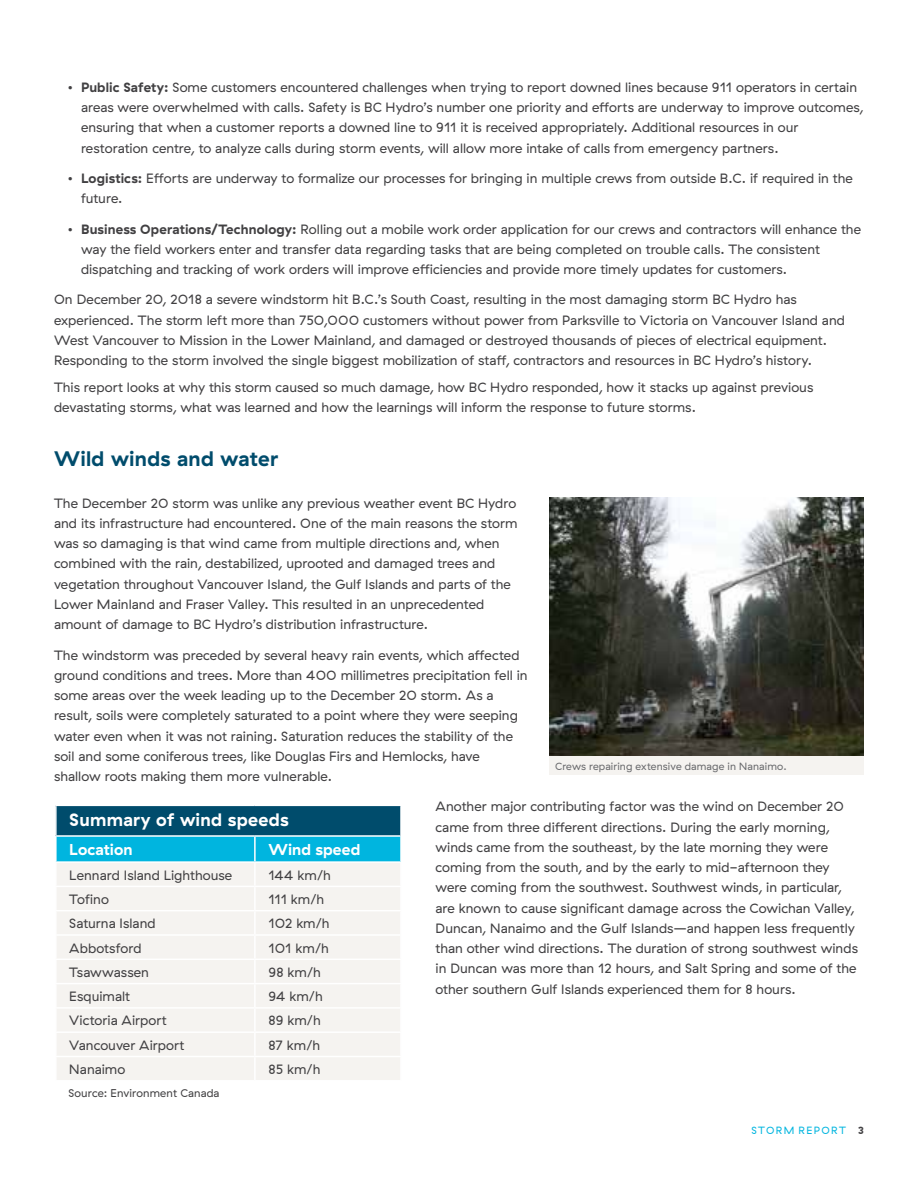
<style>
.page{position:relative;width:918px;height:1188px;background:#fff}
.page>*{position:absolute;margin:0;border:0;box-sizing:border-box;transform-origin:0 0}
.Subhead_1{font:700 21px "GT Haptik";letter-spacing:.01em;color:#004c6c}
.Subhead_1-2{font:700 18px "GT Haptik";letter-spacing:.01em;color:#fff}
.t1{font:700 15.75px "GT Haptik";letter-spacing:.005em;color:#fff}
.Subhead_1-3{font:13.5px/20.2px "GT Haptik";color:#414042}
.t2{font:11.25px "GT Haptik";letter-spacing:.005em;color:#414042}
.t3{font:10.5px "GT Haptik";letter-spacing:.01em;color:#696a6d}
.t4{font:10.5px "GT Haptik";letter-spacing:.13em;color:#00b5df}
.s1{font-weight:700}
.s2{font-weight:700;color:#414042}
</style>
<div class="page">
<img style="left:550px;top:498px;width:314px;height:258px">
<div style="left:550px;top:756px;width:314px;height:19px;background:#f5f3f0"></div>
<div style="left:56px;top:805px;width:345px;height:31px;background:#004c6c"></div>
<div style="left:57px;top:837px;width:343px;height:24px;background:#00b5df"></div>
<div style="left:57px;top:863px;width:343px;height:217px;background:#f5f3f0"></div>
<hr style="left:55px;top:805px;width:200px;height:1px;background:#fff">
<hr style="left:55px;top:806px;width:2px;height:29px;background:#fff">
<hr style="left:255px;top:805px;width:147px;height:1px;background:#fff">
<hr style="left:400px;top:806px;width:2px;height:29px;background:#fff">
<hr style="left:55px;top:835px;width:200px;height:2px;background:#fff">
<hr style="left:255px;top:835px;width:147px;height:2px;background:#fff">
<hr style="left:254px;top:837px;width:2px;height:24px;background:#fff">
<hr style="left:254px;top:863px;width:2px;height:23px;background:#fff">
<hr style="left:55px;top:886px;width:200px;height:1px;background:#fff">
<hr style="left:255px;top:886px;width:147px;height:1px;background:#fff">
<hr style="left:254px;top:887px;width:2px;height:23px;background:#fff">
<hr style="left:55px;top:910px;width:200px;height:1px;background:#fff">
<hr style="left:255px;top:910px;width:147px;height:1px;background:#fff">
<hr style="left:254px;top:911px;width:2px;height:23px;background:#fff">
<hr style="left:55px;top:934px;width:200px;height:2px;background:#fff">
<hr style="left:255px;top:934px;width:147px;height:2px;background:#fff">
<hr style="left:254px;top:936px;width:2px;height:23px;background:#fff">
<hr style="left:55px;top:959px;width:200px;height:1px;background:#fff">
<hr style="left:255px;top:959px;width:147px;height:1px;background:#fff">
<hr style="left:254px;top:960px;width:2px;height:23px;background:#fff">
<hr style="left:55px;top:983px;width:200px;height:1px;background:#fff">
<hr style="left:255px;top:983px;width:147px;height:1px;background:#fff">
<hr style="left:254px;top:984px;width:2px;height:23px;background:#fff">
<hr style="left:55px;top:1007px;width:200px;height:2px;background:#fff">
<hr style="left:255px;top:1007px;width:147px;height:2px;background:#fff">
<hr style="left:254px;top:1009px;width:2px;height:22px;background:#fff">
<hr style="left:55px;top:1031px;width:200px;height:2px;background:#fff">
<hr style="left:255px;top:1031px;width:147px;height:2px;background:#fff">
<hr style="left:254px;top:1033px;width:2px;height:23px;background:#fff">
<hr style="left:55px;top:1056px;width:200px;height:1px;background:#fff">
<hr style="left:255px;top:1056px;width:147px;height:1px;background:#fff">
<hr style="left:254px;top:1057px;width:2px;height:23px;background:#fff">
<p class="Subhead_1-3" style="left:81px;top:77px;width:784px;text-indent:-14px">• <span class="s1">Public Safety:</span> Some customers encountered challenges when trying to report downed lines because 911 operators in certain areas were overwhelmed with calls. Safety is BC Hydro’s number one priority and efforts are underway to improve outcomes, ensuring that when a customer reports a downed line to 911 it is received appropriately. Additional resources in our restoration centre, to analyze calls during storm events, will allow more intake of calls from emergency partners.</p>
<p class="Subhead_1-3" style="left:81px;top:168px;width:773px;text-indent:-14px">• <span class="s1">Logistics:</span> Efforts are underway to formalize our processes for bringing in multiple crews from outside B.C. if required in the future.</p>
<p class="Subhead_1-3" style="left:81px;top:219px;width:782px;text-indent:-14px">• <span class="s1">Business Operations/Technology:</span> Rolling out a mobile work order application for our crews and contractors will enhance the way the field workers enter and transfer data regarding tasks that are being completed on trouble calls. The consistent dispatching and tracking of work orders will improve efficiencies and provide more timely updates for customers.</p>
<p class="Subhead_1-3" style="left:54px;top:290px;width:793px">On December 20, 2018 a severe windstorm hit B.C.’s South Coast, resulting in the most damaging storm BC Hydro has experienced. The storm left more than 750,000 customers without power from Parksville to Victoria on Vancouver Island and West Vancouver to Mission in the Lower Mainland, and damaged or destroyed thousands of pieces of electrical equipment.<br>Responding to the storm involved the single biggest mobilization of staff, contractors and resources in BC Hydro’s history.</p>
<p class="Subhead_1-3" style="left:54px;top:378px;width:761px">This report looks at why this storm caused so much damage, how BC Hydro responded, how it stacks up against previous devastating storms, what was learned and how the learnings will inform the response to future storms.</p>
<p class="Subhead_1" style="left:54px;top:445px;width:226px">Wild winds and water</p>
<p class="Subhead_1-3" style="left:54px;top:493px;width:465px">The December 20 storm was unlike any previous weather event BC Hydro and its infrastructure had encountered. One of the main reasons the storm was so damaging is that wind came from multiple directions and, when combined with the rain, destabilized, uprooted and damaged trees and vegetation throughout Vancouver Island, the Gulf Islands and parts of the Lower Mainland and Fraser Valley. This resulted in an unprecedented amount of damage to BC Hydro’s distribution infrastructure.</p>
<p class="Subhead_1-3" style="left:54px;top:645px;width:475px">The windstorm was preceded by several heavy rain events, which affected ground conditions and trees. More than 400 millimetres precipitation fell in some areas over the week leading up to the December 20 storm. As a result, soils were completely saturated to a point where they were seeping water even when it was not raining. Saturation reduces the stability of the soil and some coniferous trees, like Douglas Firs and Hemlocks, have shallow roots making them more vulnerable.</p>
<p class="Subhead_1-3" style="left:436px;top:797px;width:424px">Another major contributing factor was the wind on December 20 came from three different directions. During the early morning, winds came from the southeast, by the late morning they were coming from the south, and by the early to mid-afternoon they were coming from the southwest. Southwest winds, in particular, are known to cause significant damage across the Cowichan Valley, Duncan, Nanaimo and the Gulf Islands—and happen less frequently than other wind directions. The duration of strong southwest winds in Duncan was more than 12 hours, and Salt Spring and some of the other southern Gulf Islands experienced them for 8 hours.</p>
<p class="t3" style="left:555px;top:760px;width:233px">Crews repairing extensive damage in Nanaimo.</p>
<p class="Subhead_1-2" style="left:69px;top:809px;width:221px">Summary of wind speeds</p>
<p class="t1" style="left:69px;top:840px;width:65px">Location</p>
<p class="t1" style="left:268px;top:840px;width:93px">Wind speed</p>
<p class="Subhead_1-3" style="left:69px;top:865px;width:164px">Lennard Island Lighthouse</p>
<p class="Subhead_1-3" style="left:268px;top:865px;width:64px">144 km/h</p>
<p class="Subhead_1-3" style="left:69px;top:889px;width:41px">Tofino</p>
<p class="Subhead_1-3" style="left:268px;top:889px;width:57px">111 km/h</p>
<p class="Subhead_1-3" style="left:69px;top:914px;width:88px">Saturna Island</p>
<p class="Subhead_1-3" style="left:268px;top:914px;width:63px">102 km/h</p>
<p class="Subhead_1-3" style="left:69px;top:938px;width:74px">Abbotsford</p>
<p class="Subhead_1-3" style="left:268px;top:938px;width:62px">101 km/h</p>
<p class="Subhead_1-3" style="left:69px;top:962px;width:81px">Tsawwassen</p>
<p class="Subhead_1-3" style="left:268px;top:962px;width:54px">98 km/h</p>
<p class="Subhead_1-3" style="left:69px;top:986px;width:62px">Esquimalt</p>
<p class="Subhead_1-3" style="left:268px;top:986px;width:56px">94 km/h</p>
<p class="Subhead_1-3" style="left:69px;top:1011px;width:99px">Victoria Airport</p>
<p class="Subhead_1-3" style="left:268px;top:1011px;width:54px">89 km/h</p>
<p class="Subhead_1-3" style="left:69px;top:1035px;width:117px">Vancouver Airport</p>
<p class="Subhead_1-3" style="left:268px;top:1035px;width:53px">87 km/h</p>
<p class="Subhead_1-3" style="left:69px;top:1059px;width:58px">Nanaimo</p>
<p class="Subhead_1-3" style="left:268px;top:1059px;width:53px">85 km/h</p>
<p class="t2" style="left:69px;top:1086px;width:152px">Source: Environment Canada</p>
<p class="t4" style="left:751px;top:1124px;width:114px">STORM REPORT <span class="s2">3</span></p>
</div>
